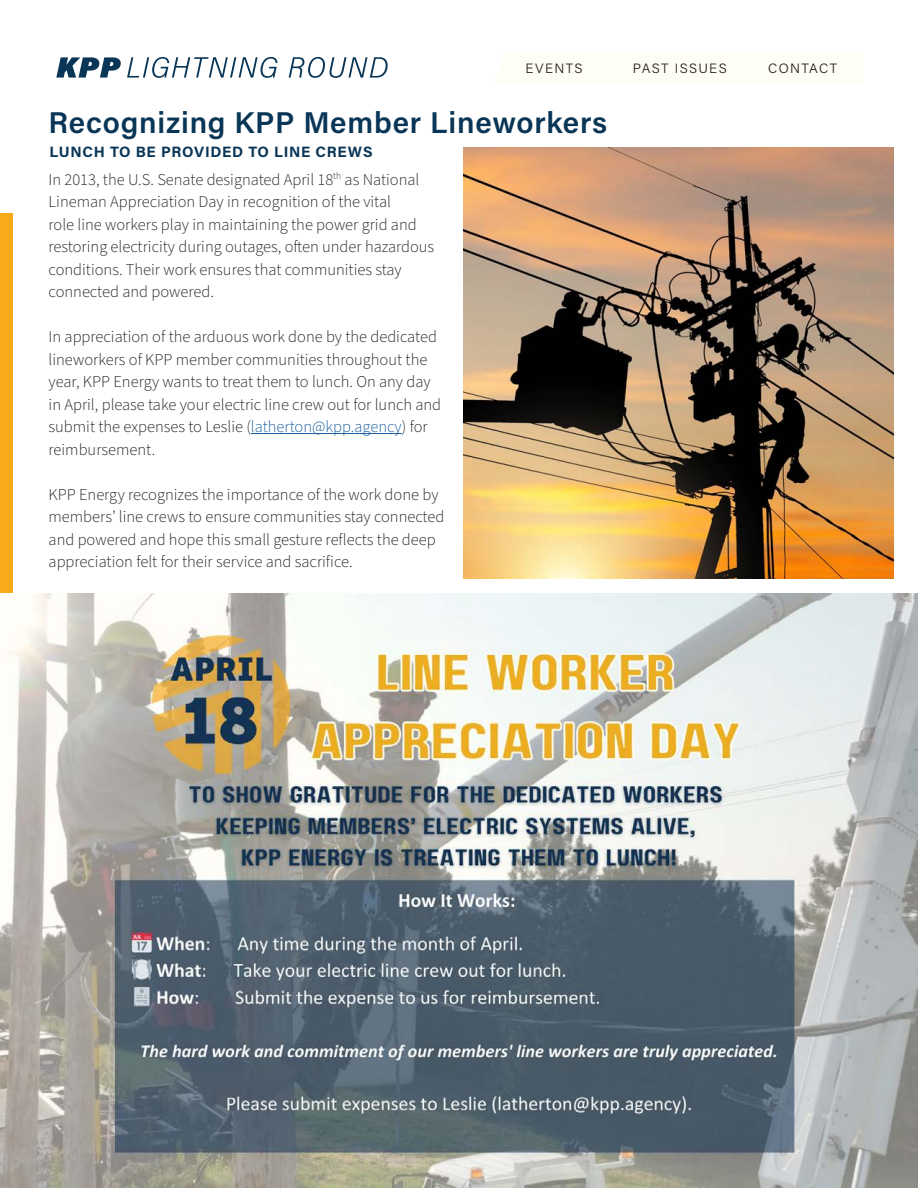
<style>
.page{position:relative;width:918px;height:1188px;background:#fff}
.page>*{position:absolute;margin:0;border:0;box-sizing:border-box;transform-origin:0 0}
.t1{font:600 30px "Acumin Pro";letter-spacing:.025em;color:#093556}
.body_text{font:300 16.5px/22.5px "Source Sans Pro";color:#231f20}
.t2{font:700 15px "Acumin Pro";letter-spacing:.05em;color:#093556}
.t3{font:300 13.5px "Acumin Pro";letter-spacing:.105em;color:#231f20}
.s1{color:#175d9e}
</style>
<div class="page">
<div style="left:0;top:213px;width:12px;height:552px;background:#f7aa1b"></div>
<div style="left:495px;top:54px;width:369px;height:30px;background:#fffef4"></div>
<svg style="left:56px;top:57px;width:65px;height:21px"></svg>
<svg style="left:127px;top:57px;width:151px;height:21px"></svg>
<svg style="left:289px;top:57px;width:99px;height:21px"></svg>
<hr style="left:251px;top:433px;width:151px;height:1px;background:#175d9e">
<img style="left:0;top:593px;width:918px;height:595px">
<img style="left:463px;top:147px;width:430px;height:432px">
<p class="t3" style="left:525px;top:59px;width:59px">EVENTS</p>
<p class="t3" style="left:633px;top:59px;width:95px">PAST ISSUES</p>
<p class="t3" style="left:768px;top:59px;width:71px">CONTACT</p>
<p class="t1" style="left:49px;top:102px;width:560px">Recognizing KPP Member Lineworkers</p>
<p class="t2" style="left:49px;top:141px;width:325px">LUNCH TO BE PROVIDED TO LINE CREWS</p>
<p class="body_text" style="left:49px;top:169px;width:387px">In 2013, the U.S. Senate designated April 18<sup>th</sup> as National Lineman Appreciation Day in recognition of the vital<br>role line workers play in maintaining the power grid and restoring electricity during outages, often under hazardous conditions. Their work ensures that communities stay connected and powered.</p>
<p class="body_text" style="left:49px;top:326px;width:394px">In appreciation of the arduous work done by the dedicated lineworkers of KPP member communities throughout the year, KPP Energy wants to treat them to lunch. On any day in April, please take your electric line crew out for lunch and submit the expenses to Leslie (<span class="s1">latherton@kpp.agency</span>) for reimbursement.</p>
<p class="body_text" style="left:49px;top:484px;width:397px">KPP Energy recognizes the importance of the work done by members’ line crews to ensure communities stay connected and powered and hope this small gesture reflects the deep appreciation felt for their service and sacrifice.</p>
</div>
